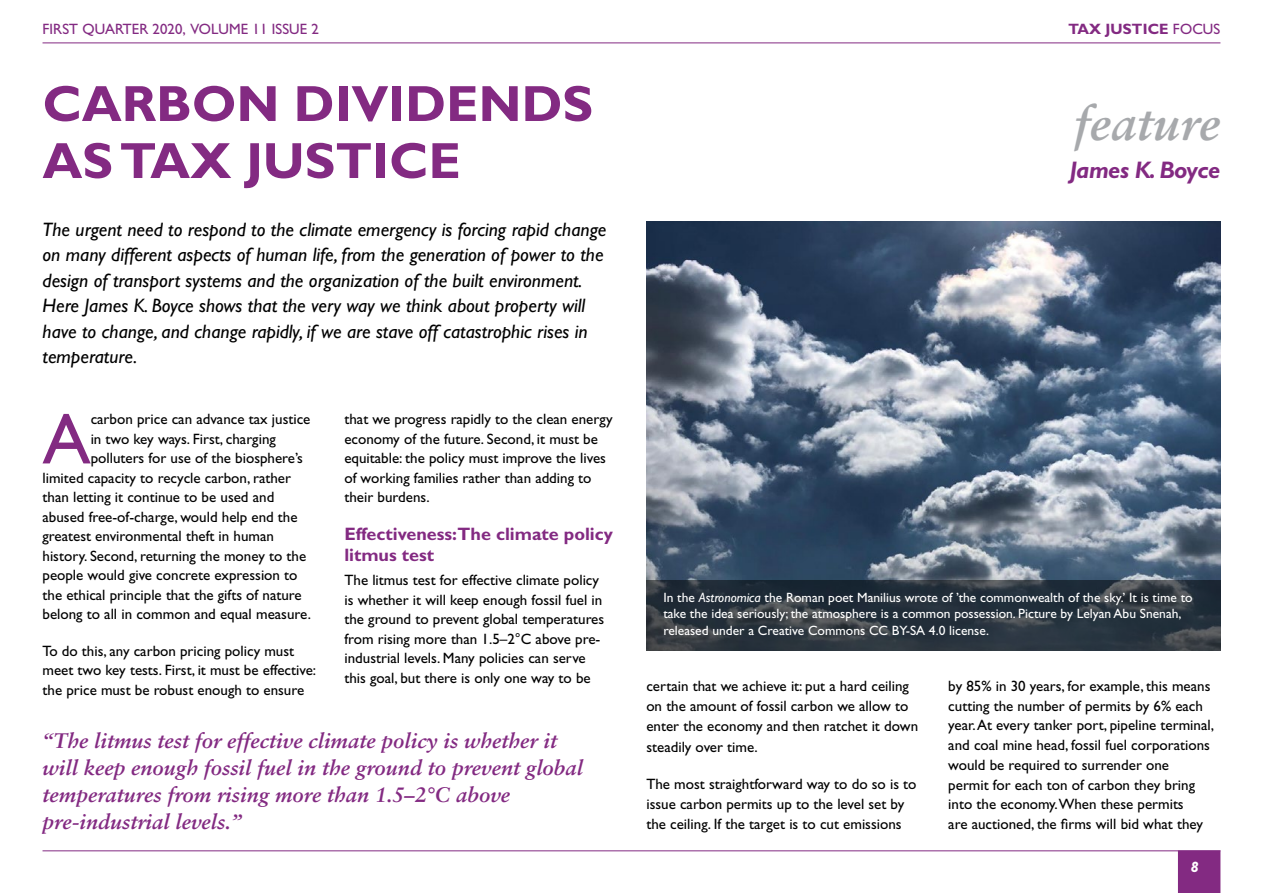
<style>
.page{position:relative;width:1263px;height:893px;background:#fff}
.page>*{position:absolute;margin:0;border:0;box-sizing:border-box;transform-origin:0 0}
.t1{font:72.15px "Gill Sans";color:#832a82}
.t2{font:700 51px/57px "Gill Sans";color:#832a82}
.t3{font:italic 700 48px "Sabon";color:#a7a9ac}
.t4{font:italic 700 24px "Gill Sans";letter-spacing:-.02em;color:#832a82}
.t5{font:italic 700 21px/27px "Sabon";color:#832a82}
.t6{font:italic 19.5px/25.5px "Gill Sans";color:#000}
.t7{font:700 18px/21px "Gill Sans";color:#832a82}
.t8{font:15px/19.5px "Gill Sans";color:#000}
.t9{font:15px "Gill Sans";letter-spacing:-.02em;color:#832a82}
.t10{font:700 15px "Gill Sans";color:#832a82}
.t11{font:italic 700 15px "Gill Sans";color:#fff}
.t12{font:13.5px/16.5px "Gill Sans";color:#fff}
.s1{font-weight:400}
.s2{font-style:italic}
</style>
<div class="page">
<hr style="left:43px;top:43px;width:1177px;height:1px;background:#832a82">
<hr style="left:43px;top:850px;width:1177px;height:1px;background:#832a82">
<div style="left:1178px;top:850px;width:42px;height:43px;background:#832a82"></div>
<img style="left:646px;top:221px;width:574px;height:359px">
<svg style="left:646px;top:580px;width:574px;height:71px;background:#2b353f"></svg>
<p class="t9" style="left:43px;top:20px;width:278px">FIRST QUARTER 2020, VOLUME 11 ISSUE 2</p>
<p class="t10" style="left:1068px;top:20px;width:154px">TAX JUSTICE <span class="s1">FOCUS</span></p>
<h2 class="t2" style="left:43px;top:75px;width:552px">CARBON DIVIDENDS<br>AS TAX JUSTICE</h2>
<p class="t6" style="left:43px;top:217px;width:565px">The urgent need to respond to the climate emergency is forcing rapid change on many different aspects of human life, from the generation of power to the design of transport systems and the organization of the built environment.<br>Here James K. Boyce shows that the very way we think about property will have to change, and change rapidly, if we are stave off catastrophic rises in temperature.</p>
<h1 class="t1" style="left:43px;top:398px;width:50px">A</h1>
<p class="t8" style="left:91px;top:410px;width:221px">carbon price can advance tax justice</p>
<p class="t8" style="left:91px;top:429px;width:187px">in two key ways. First, charging</p>
<p class="t8" style="left:91px;top:449px;width:214px">polluters for use of the biosphere’s</p>
<p class="t8" style="left:43px;top:468px;width:250px">limited capacity to recycle carbon, rather</p>
<p class="t8" style="left:43px;top:488px;width:233px">than letting it continue to be used and</p>
<p class="t8" style="left:43px;top:507px;width:257px">abused free-of-charge, would help end the</p>
<p class="t8" style="left:43px;top:527px;width:233px">greatest environmental theft in human</p>
<p class="t8" style="left:43px;top:546px;width:265px">history. Second, returning the money to the</p>
<p class="t8" style="left:43px;top:566px;width:256px">people would give concrete expression to</p>
<p class="t8" style="left:43px;top:585px;width:261px">the ethical principle that the gifts of nature</p>
<p class="t8" style="left:43px;top:605px;width:270px">belong to all in common and equal measure.</p>
<p class="t8" style="left:43px;top:641px;width:275px">To do this, any carbon pricing policy must meet two key tests. First, it must be effective: the price must be robust enough to ensure</p>
<p class="t8" style="left:344px;top:410px;width:270px">that we progress rapidly to the clean energy economy of the future. Second, it must be equitable: the policy must improve the lives of working families rather than adding to their burdens.</p>
<p class="t7" style="left:344px;top:524px;width:270px">Effectiveness:The climate policy litmus test</p>
<p class="t8" style="left:344px;top:570px;width:261px">The litmus test for effective climate policy is whether it will keep enough fossil fuel in the ground to prevent global temperatures from rising more than 1.5–2°C above pre&shy;industrial levels. Many policies can serve this goal, but there is only one way to be</p>
<h3 class="t5" style="left:43px;top:727px;width:542px">“The litmus test for effective climate policy is whether it will keep enough fossil fuel in the ground to prevent global temperatures from rising more than 1.5–2°C above pre-industrial levels.”</h3>
<h3 class="t3" style="left:1074px;top:95px;width:148px">feature</h3>
<h3 class="t4" style="left:1070px;top:156px;width:152px">James K. Boyce</h3>
<p class="t12" style="left:663px;top:589px;width:531px">In the <span class="s2">Astronomica</span> the Roman poet Manilius wrote of ’the commonwealth of the sky.’ It is time to take the idea seriously; the atmosphere is a common possession. Picture by Lelyan Abu Snenah, released under a Creative Commons CC BY-SA 4.0 license.</p>
<p class="t8" style="left:646px;top:676px;width:273px;line-height:20.2px">certain that we achieve it: put a hard ceiling on the amount of fossil carbon we allow to enter the economy and then ratchet it down steadily over time.</p>
<p class="t8" style="left:646px;top:774px;width:272px;line-height:20.2px">The most straightforward way to do so is to issue carbon permits up to the level set by the ceiling. If the target is to cut emissions</p>
<p class="t8" style="left:948px;top:676px;width:267px">by 85% in 30 years, for example, this means cutting the number of permits by 6% each year. At every tanker port, pipeline terminal, and coal mine head, fossil fuel corporations would be required to surrender one<br>permit for each ton of carbon they bring into the economy.When these permits<br>are auctioned, the firms will bid what they</p>
<p class="t11" style="left:1191px;top:858px;width:10px">8</p>
</div>
